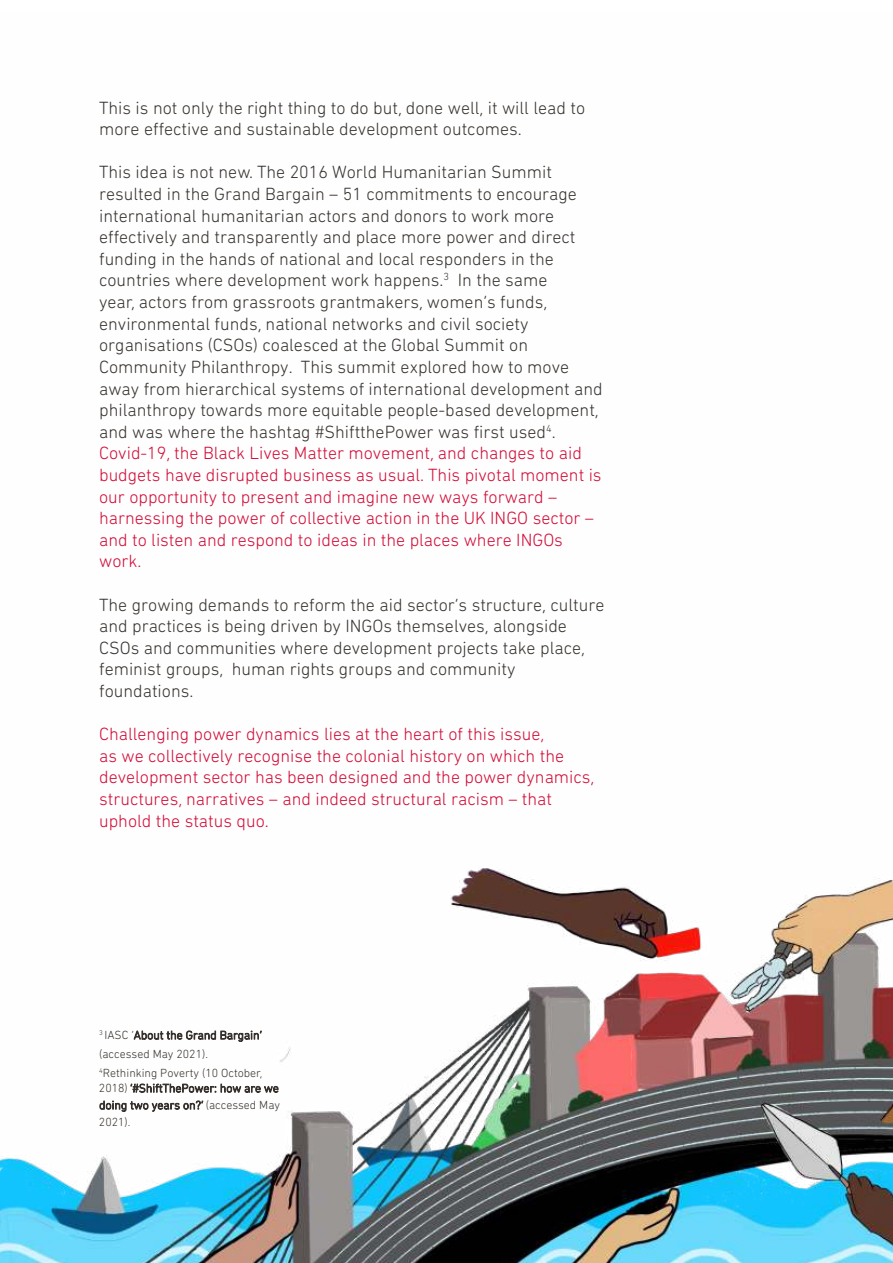
<style>
.page{position:relative;width:893px;height:1263px;background:#fff}
.page>*{position:absolute;margin:0;border:0;box-sizing:border-box;transform-origin:0 0}
.t1{font:300 18px/21.6px "DIN Next Rounded LT Pro";color:#37322e}
.t2{font:300 18px/21.6px "DIN Next Rounded LT Pro";color:#d30c37}
.t3{font:300 12px/18.8px "DIN Next Rounded LT Pro";color:#37322e}
.s1{color:#d30c37}
</style>
<div class="page">
<img style="left:0;top:868px;width:893px;height:395px">
<p class="t1" style="left:99px;top:97px;width:488px">This is not only the right thing to do but, done well, it will lead to more effective and sustainable development outcomes.</p>
<p class="t1" style="left:99px;top:161px;width:505px">This idea is not new. The 2016 World Humanitarian Summit resulted in the Grand Bargain – 51 commitments to encourage international humanitarian actors and donors to work more effectively and transparently and place more power and direct funding in the hands of national and local responders in the countries where development work happens.<sup>3</sup> In the same<br>year, actors from grassroots grantmakers, women’s funds, environmental funds, national networks and civil society organisations (CSOs) coalesced at the Global Summit on Community Philanthropy. This summit explored how to move away from hierarchical systems of international development and philanthropy towards more equitable people-based development, and was where the hashtag #ShiftthePower was first used<sup>4</sup>.<br><span class="s1">Covid-19, the Black Lives Matter movement, and changes to aid budgets have disrupted business as usual. This pivotal moment is our opportunity to present and imagine new ways forward – harnessing the power of collective action in the UK INGO sector – and to listen and respond to ideas in the places where INGOs work.</span></p>
<p class="t1" style="left:99px;top:593px;width:507px">The growing demands to reform the aid sector’s structure, culture and practices is being driven by INGOs themselves, alongside CSOs and communities where development projects take place, feminist groups, human rights groups and community foundations.</p>
<p class="t2" style="left:99px;top:723px;width:497px">Challenging power dynamics lies at the heart of this issue,<br>as we collectively recognise the colonial history on which the development sector has been designed and the power dynamics, structures, narratives – and indeed structural racism – that uphold the status quo.</p>
<p class="t3" style="left:99px;top:1025px;width:165px"><sup>3</sup> IASC ‘About the Grand Bargain’ (accessed May 2021).<br><sup>4</sup>Rethinking Poverty (10 October,</p>
<p class="t3" style="left:99px;top:1079px;width:183px;line-height:17px;text-align:justify">2018) ‘#ShiftThePower: how are we doing two years on?’ (accessed May 2021).</p>
</div>
